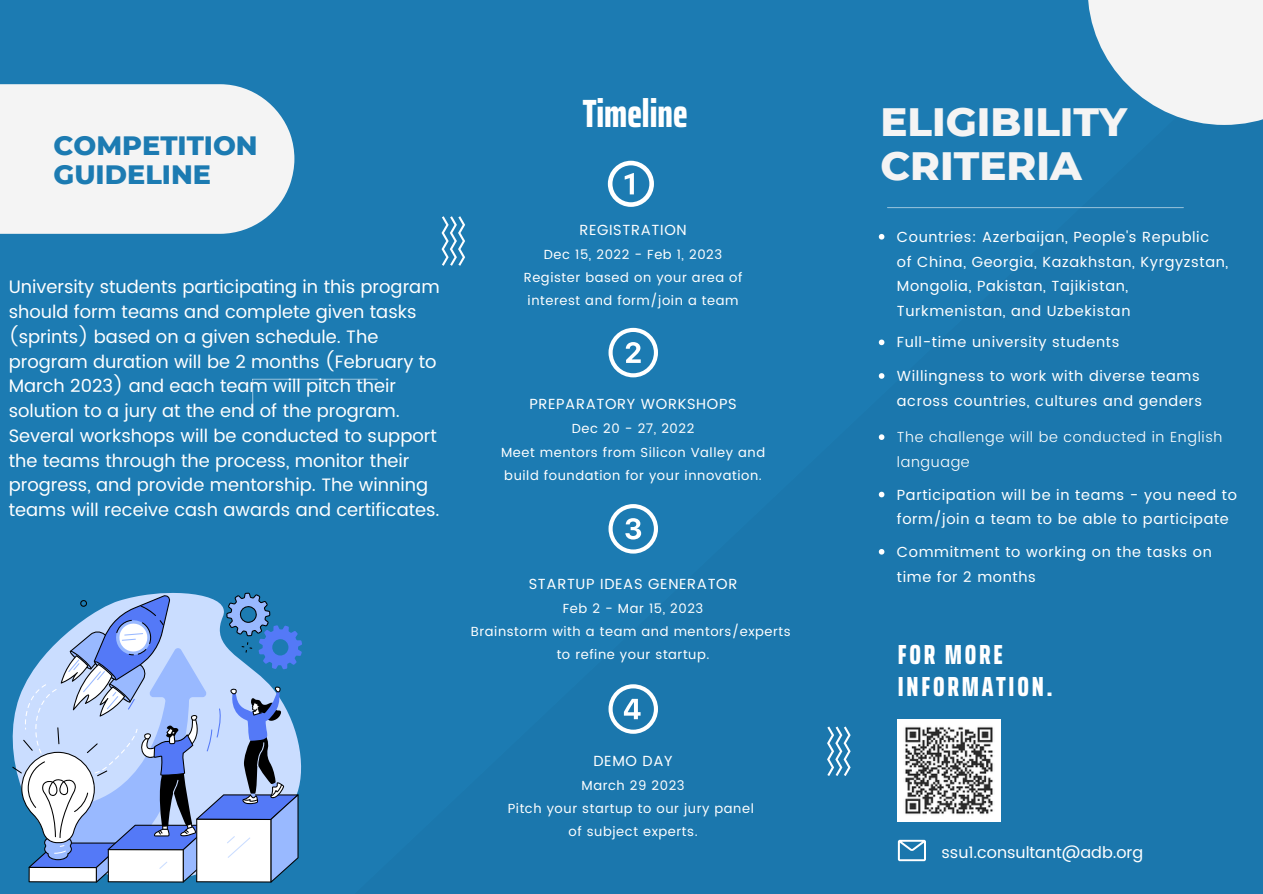
<style>
.page{position:relative;width:1263px;height:894px;background:#fff}
.page>*{position:absolute;margin:0;border:0;box-sizing:border-box;transform-origin:0 0}
.t1{font:800 40.35px/43.8px "Montserrat";color:#f4f4f4}
.t2{font:800 extra-condensed 39.45px "Saira";color:#fff}
.t3{font:800 extra-condensed 27.6px/31.5px "Saira";letter-spacing:.1em;color:#fff}
.t4{font:800 27px/29.2px "Montserrat";color:#1c7bb2}
.t5{font:18px/24.8px "Poppins";color:#fff}
.t6{font:16.05px "Poppins";color:#fff}
.t7{font:14.7px "Poppins";letter-spacing:.045em;color:#fff}
.t8{font:14.55px/24.8px "Poppins";letter-spacing:.045em;color:#fff}
.t9{font:300 14.55px/24.8px "Poppins";letter-spacing:.045em;color:#fff}
.t10{font:13.2px/23px "Poppins";letter-spacing:.045em;color:#fff;text-align:center}
</style>
<div class="page">
<div style="left:0;top:0;width:1263px;height:893px;background:#1c7bb2"></div>
<div style="left:0;top:84px;width:294px;height:150px;background:#f4f4f4"></div>
<hr style="left:252px;top:378px;width:125px;height:2px;background:#fff">
<hr style="left:252px;top:379px;width:1px;height:36px;background:#fff">
<svg style="left:898px;top:839px;width:28px;height:21px"></svg>
<hr style="left:887px;top:207px;width:296px;height:1px;background:#fff">
<svg style="left:1088px;top:0;width:175px;height:125px"></svg>
<svg style="left:827px;top:726px;width:24px;height:49px"></svg>
<svg style="left:442px;top:216px;width:23px;height:50px"></svg>
<svg style="left:12px;top:592px;width:290px;height:290px"></svg>
<svg style="left:608px;top:161px;width:46px;height:46px"></svg>
<svg style="left:608px;top:328px;width:50px;height:49px"></svg>
<svg style="left:608px;top:504px;width:50px;height:49px"></svg>
<svg style="left:608px;top:684px;width:50px;height:49px"></svg>
<img style="left:898px;top:719px;width:102px;height:102px">
<svg style="left:879px;top:234px;width:5px;height:5px"></svg>
<svg style="left:879px;top:373px;width:5px;height:5px"></svg>
<svg style="left:879px;top:434px;width:5px;height:6px"></svg>
<svg style="left:879px;top:491px;width:5px;height:6px"></svg>
<svg style="left:879px;top:549px;width:5px;height:5px"></svg>
<svg style="left:879px;top:339px;width:5px;height:6px"></svg>
<h3 class="t4" style="left:54px;top:131px;width:206px">COMPETITION<br>GUIDELINE</h3>
<p class="t5" style="left:9px;top:274px;width:432px">University students participating in this program should form teams and complete given tasks (sprints) based on a given schedule. The program duration will be 2 months (February to March 2023) and each team will pitch their solution to a jury at the end of the program.<br>Several workshops will be conducted to support the teams through the process, monitor their progress, and provide mentorship. The winning teams will receive cash awards and certificates.</p>
<h2 class="t2" style="left:583px;top:82px;width:106px">Timeline</h2>
<p class="t7" style="left:579px;top:221px;width:109px">REGISTRATION</p>
<p class="t10" style="left:524px;top:242px;width:220px">Dec 15, 2022 - Feb 1, 2023<br>Register based on your area of interest and form/join a team</p>
<p class="t7" style="left:529px;top:395px;width:209px">PREPARATORY WORKSHOPS</p>
<p class="t10" style="left:501px;top:417px;width:266px">Dec 20 - 27, 2022<br>Meet mentors from Silicon Valley and build foundation for your innovation.</p>
<p class="t7" style="left:529px;top:575px;width:210px">STARTUP IDEAS GENERATOR</p>
<p class="t10" style="left:471px;top:597px;width:321px">Feb 2 - Mar 15, 2023<br>Brainstorm with a team and mentors/experts to refine your startup.</p>
<p class="t7" style="left:593px;top:752px;width:81px">DEMO DAY</p>
<p class="t10" style="left:508px;top:773px;width:248px">March 29 2023<br>Pitch your startup to our jury panel of subject experts.</p>
<h1 class="t1" style="left:880px;top:99px;width:248px">ELIGIBILITY<br>CRITERIA</h1>
<p class="t8" style="left:897px;top:224px;width:333px">Countries: Azerbaijan, People's Republic<br>of China, Georgia, Kazakhstan, Kyrgyzstan, Mongolia, Pakistan, Tajikistan, Turkmenistan, and Uzbekistan</p>
<p class="t8" style="left:897px;top:330px;width:224px">Full-time university students</p>
<p class="t8" style="left:897px;top:363px;width:307px">Willingness to work with diverse teams across countries, cultures and genders</p>
<p class="t9" style="left:897px;top:424px;width:327px">The challenge will be conducted in English language</p>
<p class="t8" style="left:897px;top:482px;width:342px">Participation will be in teams - you need to form/join a team to be able to participate</p>
<p class="t8" style="left:897px;top:539px;width:316px">Commitment to working on the tasks on time for 2 months</p>
<h3 class="t3" style="left:898px;top:638px;width:157px">FOR MORE<br>INFORMATION.</h3>
<p class="t6" style="left:941px;top:843px;width:203px">ssu1.consultant@adb.org</p>
</div>
